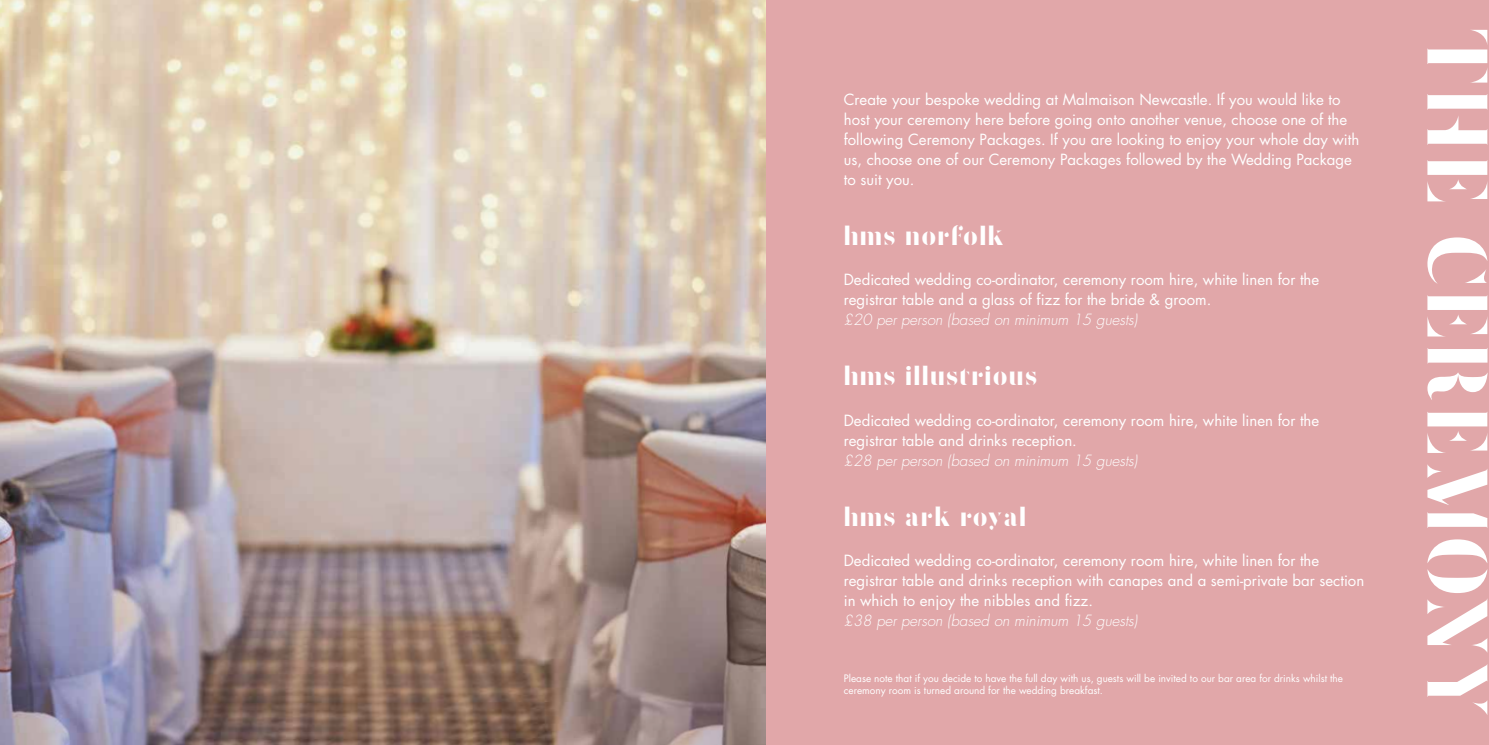
<style>
.page{position:relative;width:1489px;height:745px;background:#fff}
.page>*{position:absolute;margin:0;border:0;box-sizing:border-box;transform-origin:0 0}
.t1{font:75px "Zefani";letter-spacing:.05em;color:#fff}
.t2{font:25px "Zefani";letter-spacing:.05em;color:#fff}
.t3{font:15px/20px "Futura TR";color:#fff}
.t4{font:italic 300 15px "Futura TR";color:#fff}
.t5{font:10px/12.5px "Futura TR";color:#fff}
</style>
<div class="page">
<div style="left:0;top:0;width:1488px;height:744px;background:#e1a7a9"></div>
<img style="left:0;top:0;width:765px;height:744px">
<p class="t3" style="left:843px;top:90px;width:517px">Create your bespoke wedding at Malmaison Newcastle. If you would like to host your ceremony here before going onto another venue, choose one of the following Ceremony Packages. If you are looking to enjoy your whole day with us, choose one of our Ceremony Packages followed by the Wedding Package to suit you.</p>
<h2 class="t2" style="left:843px;top:223px;width:162px">hms norfolk</h2>
<p class="t3" style="left:843px;top:270px;width:477px">Dedicated wedding co-ordinator, ceremony room hire, white linen for the registrar table and a glass of fizz for the bride &amp; groom.</p>
<p class="t4" style="left:843px;top:310px;width:295px">£20 per person (based on minimum 15 guests)</p>
<h2 class="t2" style="left:843px;top:363px;width:195px">hms illustrious</h2>
<p class="t3" style="left:843px;top:410px;width:477px">Dedicated wedding co-ordinator, ceremony room hire, white linen for the registrar table and drinks reception.</p>
<p class="t4" style="left:843px;top:450px;width:295px">£28 per person (based on minimum 15 guests)</p>
<h2 class="t2" style="left:843px;top:503px;width:184px">hms ark royal</h2>
<p class="t3" style="left:843px;top:550px;width:522px">Dedicated wedding co-ordinator, ceremony room hire, white linen for the registrar table and drinks reception with canapes and a semi-private bar section in which to enjoy the nibbles and fizz.</p>
<p class="t4" style="left:843px;top:610px;width:295px">£38 per person (based on minimum 15 guests)</p>
<p class="t5" style="left:843px;top:671px;width:501px">Please note that if you decide to have the full day with us, guests will be invited to our bar area for drinks whilst the ceremony room is turned around for the wedding breakfast.</p>
<h1 class="t1" style="left:1492px;top:26px;width:694px;rotate:90deg">THE CEREMONY</h1>
</div>
